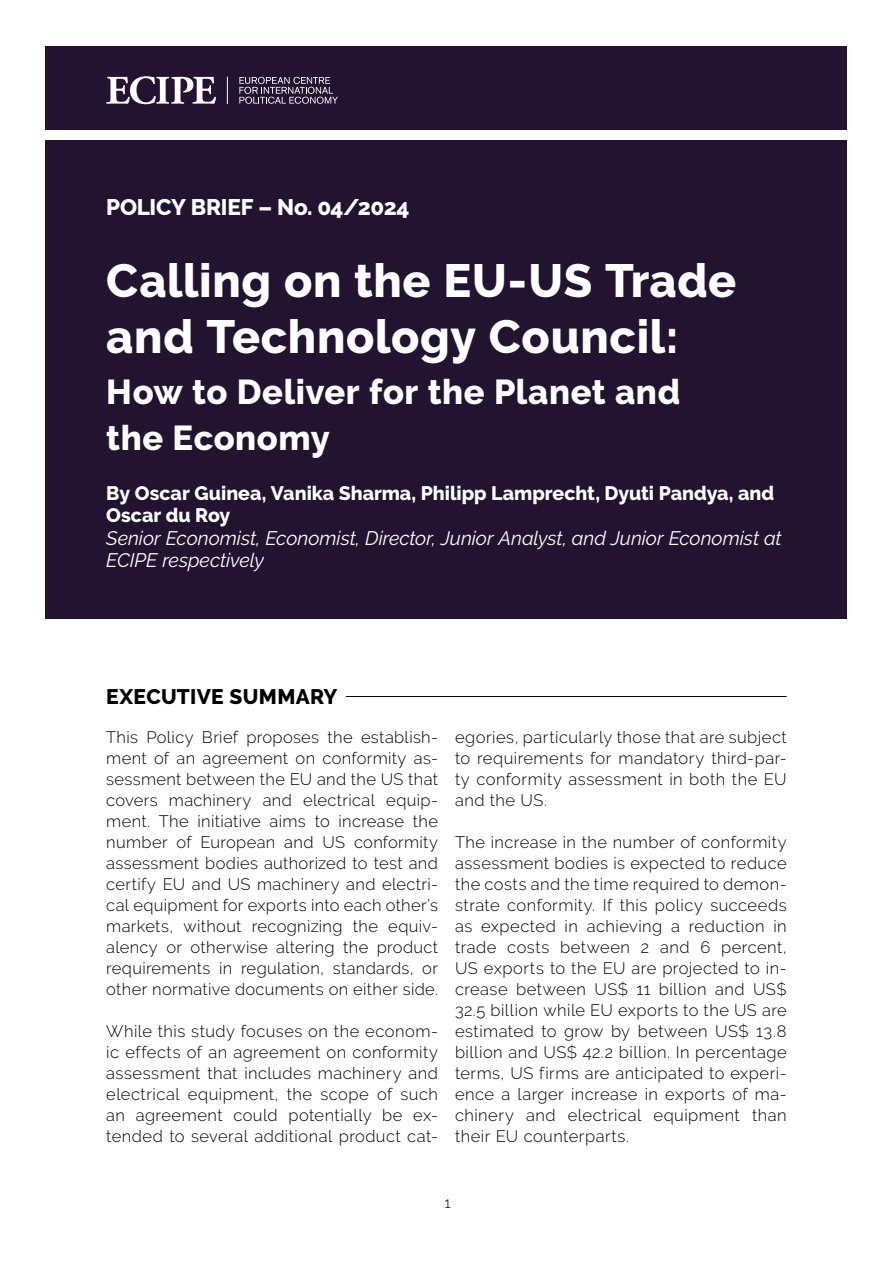
<style>
.page{position:relative;width:893px;height:1263px;background:#fff}
.page>*{position:absolute;margin:0;border:0;box-sizing:border-box;transform-origin:0 0}
.t1{font:800 46.5px/55.5px "Raleway";letter-spacing:.015em;color:#fff}
.t2{font:800 34.5px/46.5px "Raleway";letter-spacing:.015em;color:#fff}
.t3{font:800 22.5px "Raleway";letter-spacing:-.01em;color:#fff}
.t4{font:800 21px "Raleway";letter-spacing:.015em;color:#000}
.t5{font:italic 19.5px/22.5px "Raleway";letter-spacing:-.005em;color:#fff}
.t6{font:800 19.5px/22.5px "Raleway";color:#fff}
.t7{font:300 16.5px/21px "Raleway";letter-spacing:.03em;color:#000;text-align:justify}
.t8{font:300 15px "Raleway";color:#000}
</style>
<div class="page">
<div style="left:45px;top:47px;width:801px;height:83px;background:#221331"></div>
<div style="left:45px;top:140px;width:801px;height:479px;background:#221331"></div>
<svg style="left:106px;top:76px;width:110px;height:28px"></svg>
<svg style="left:239px;top:77px;width:99px;height:27px"></svg>
<svg style="left:227px;top:77px;width:1px;height:27px"></svg>
<hr style="left:346px;top:696px;width:441px;height:1px;background:#000">
<h3 class="t3" style="left:106px;top:198px;width:305px">POLICY BRIEF – No. 04/2024</h3>
<h1 class="t1" style="left:106px;top:257px;width:631px">Calling on the EU-US Trade and Technology Council:</h1>
<h2 class="t2" style="left:106px;top:371px;width:575px">How to Deliver for the Planet and the Economy</h2>
<p class="t6" style="left:106px;top:483px;width:669px">By Oscar Guinea, Vanika Sharma, Philipp Lamprecht, Dyuti Pandya, and<br>Oscar du Roy</p>
<p class="t5" style="left:106px;top:529px;width:677px">Senior Economist, Economist, Director, Junior Analyst, and Junior Economist at<br>ECIPE respectively</p>
<p class="t4" style="left:106px;top:688px;width:233px">EXECUTIVE SUMMARY</p>
<p class="t7" style="left:106px;top:728px;width:333px">This Policy Brief proposes the establish&shy;ment of an agreement on conformity as&shy;sessment between the EU and the US that covers machinery and electrical equip&shy;ment. The initiative aims to increase the number of European and US conformity assessment bodies authorized to test and certify EU and US machinery and electri&shy;cal equipment for exports into each other’s markets, without recognizing the equiv&shy;alency or otherwise altering the product requirements in regulation, standards, or other normative documents on either side.</p>
<p class="t7" style="left:106px;top:1022px;width:333px">While this study focuses on the econom&shy;ic effects of an agreement on conformity assessment that includes machinery and electrical equipment, the scope of such an agreement could potentially be ex&shy;tended to several additional product cat-</p>
<p class="t7" style="left:455px;top:728px;width:333px">egories, particularly those that are subject to requirements for mandatory third-par&shy;ty conformity assessment in both the EU and the US.</p>
<p class="t7" style="left:455px;top:833px;width:333px">The increase in the number of conformity assessment bodies is expected to reduce the costs and the time required to demon&shy;strate conformity. If this policy succeeds as expected in achieving a reduction in trade costs between 2 and 6 percent, US exports to the EU are projected to in&shy;crease between US$ 11 billion and US$ 32.5 billion while EU exports to the US are estimated to grow by between US$ 13.8 billion and US$ 42.2 billion. In percentage terms, US firms are anticipated to experi&shy;ence a larger increase in exports of ma&shy;chinery and electrical equipment than their EU counterparts.</p>
<p class="t8" style="left:444px;top:1196px;width:8px">1</p>
</div>
